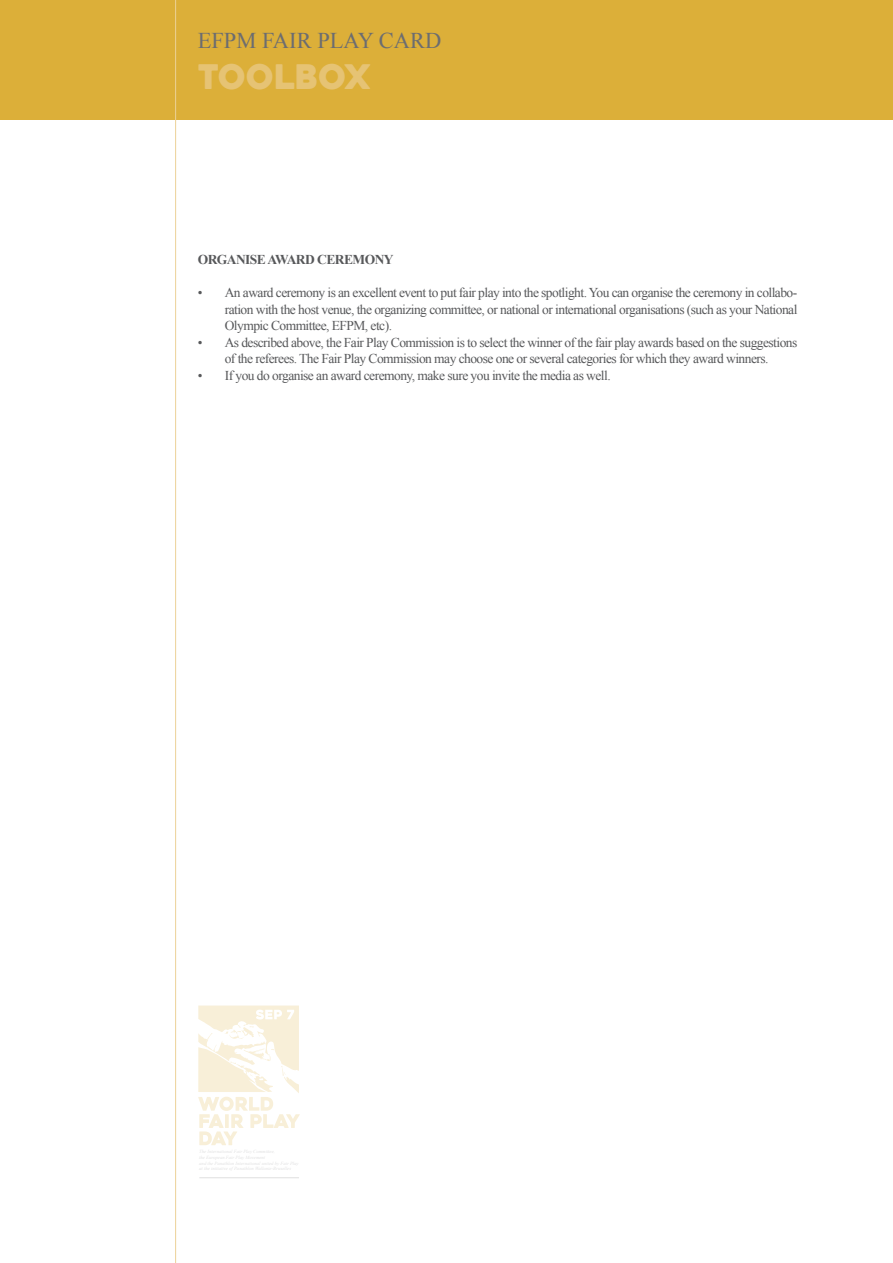
<style>
.page{position:relative;width:893px;height:1263px;background:#fff}
.page>*{position:absolute;margin:0;border:0;box-sizing:border-box;transform-origin:0 0}
.t1{font:33.75px "Heavitas";color:#e6c374}
.t2{font:22.5px "Times New Roman";color:#6c6d70}
.t3{font:13.5px/16.5px "Times New Roman";letter-spacing:-.04em;color:#57585a;text-align:justify}
.t4{font:700 13.5px "Times New Roman";letter-spacing:-.04em;color:#57585a}
</style>
<div class="page">
<div style="left:0;top:0;width:893px;height:119px;background:#dcaf39"></div>
<hr style="left:175px;top:0;width:1px;height:1263px;background:#ecd197">
<svg style="left:198px;top:1005px;width:102px;height:140px"></svg>
<hr style="left:199px;top:1177px;width:100px;height:1px;background:#57585a">
<h2 class="t2" style="left:198px;top:26px;width:245px">EFPM FAIR PLAY CARD</h2>
<h1 class="t1" style="left:198px;top:56px;width:174px">TOOLBOX</h1>
<p class="t4" style="left:198px;top:250px;width:197px">ORGANISE AWARD CEREMONY</p>
<p class="t3" style="left:225px;top:284px;width:574px;text-indent:-27px">• An award ceremony is an excellent event to put fair play into the spotlight. You can organise the ceremony in collabo&shy;ration with the host venue, the organizing committee, or national or international organisations (such as your National Olympic Committee, EFPM, etc).</p>
<p class="t3" style="left:198px;top:334px;width:601px;text-align:center">• As described above, the Fair Play Commission is to select the winner of the fair play awards based on the suggestions of the referees. The Fair Play Commission may choose one or several categories for which they award winners.</p>
<p class="t3" style="left:198px;top:367px;width:414px">• If you do organise an award ceremony, make sure you invite the media as well.</p>
</div>
